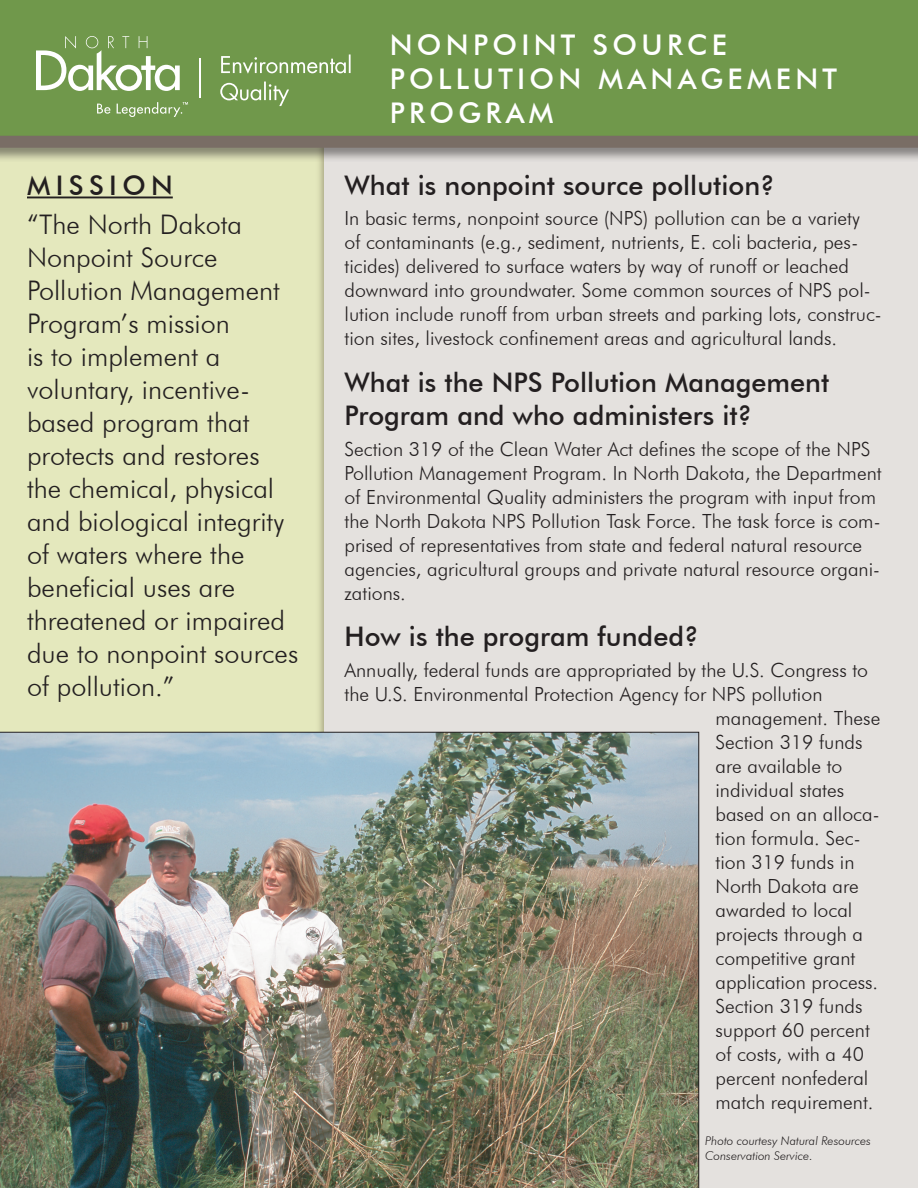
<style>
.page{position:relative;width:918px;height:1188px;background:#e4e1de}
.page>*{position:absolute;margin:0;border:0;box-sizing:border-box;transform-origin:0 0}
.t1{font:500 28.5px/34.2px "Futura BT";letter-spacing:.15em;color:#fff}
.Paragraph{font:300 27px/33px "Futura BT";color:#231f20}
.Heads{font:500 27px/33px "Futura BT";color:#231f20}
.Heads-2{font:500 27px "Futura BT";letter-spacing:.2em;color:#231f20}
.Paragraph-2{font:300 19.5px/24px "Futura BT";color:#231f20}
.Paragraph-3{font:italic 300 12px/15px "Futura BT";color:#231f20}
</style>
<div class="page">
<div style="left:0;top:123px;width:326px;height:1065px;background:#e4e8bd"></div>
<div style="left:0;top:0;width:918px;height:136px;background:#70984b"></div>
<div style="left:0;top:134px;width:918px;height:29px;background:#231f20;opacity:.5"></div>
<div style="left:0;top:136px;width:918px;height:12px;background:#796d65"></div>
<hr style="left:199px;top:59px;width:2px;height:39px;background:#fff">
<svg style="left:220px;top:82px;width:69px;height:24px"></svg>
<svg style="left:221px;top:54px;width:130px;height:20px"></svg>
<svg style="left:97px;top:104px;width:13px;height:10px"></svg>
<svg style="left:36px;top:36px;width:144px;height:55px"></svg>
<svg style="left:117px;top:102px;width:71px;height:15px"></svg>
<hr style="left:27px;top:197px;width:146px;height:1px;background:#231f20">
<img style="left:0;top:732px;width:699px;height:456px">
<p class="Heads-2" style="left:27px;top:169px;width:147px">MISSION</p>
<p class="Paragraph" style="left:27px;top:208px;width:273px">“The North Dakota<br>Nonpoint Source<br>Pollution Management<br>Program’s mission<br>is to implement a voluntary, incentive&shy;based program that protects and restores the chemical, physical and biological integrity of waters where the beneficial uses are threatened or impaired due to nonpoint sources of pollution.”</p>
<p class="t1" style="left:390px;top:27px;width:449px">NONPOINT SOURCE<br>POLLUTION MANAGEMENT<br>PROGRAM</p>
<p class="Heads" style="left:345px;top:168px;width:432px">What is nonpoint source pollution?</p>
<p class="Paragraph-2" style="left:345px;top:206px;width:539px">In basic terms, nonpoint source (NPS) pollution can be a variety<br>of contaminants (e.g., sediment, nutrients, E. coli bacteria, pes&shy;ticides) delivered to surface waters by way of runoff or leached downward into groundwater. Some common sources of NPS pol&shy;lution include runoff from urban streets and parking lots, construc&shy;tion sites, livestock confinement areas and agricultural lands.</p>
<p class="Heads" style="left:345px;top:365px;width:486px">What is the NPS Pollution Management<br>Program and who administers it?</p>
<p class="Paragraph-2" style="left:345px;top:436px;width:539px">Section 319 of the Clean Water Act defines the scope of the NPS Pollution Management Program. In North Dakota, the Department of Environmental Quality administers the program with input from the North Dakota NPS Pollution Task Force. The task force is com&shy;prised of representatives from state and federal natural resource agencies, agricultural groups and private natural resource organi&shy;zations.</p>
<p class="Heads" style="left:345px;top:620px;width:356px">How is the program funded?</p>
<p class="Paragraph-2" style="left:345px;top:658px;width:525px">Annually, federal funds are appropriated by the U.S. Congress to the U.S. Environmental Protection Agency for NPS pollution</p>
<p class="Paragraph-2" style="left:716px;top:706px;width:166px">management. These<br>Section 319 funds are available to individual states based on an alloca&shy;tion formula. Sec&shy;tion 319 funds in<br>North Dakota are awarded to local projects through a competitive grant application process.<br>Section 319 funds support 60 percent of costs, with a 40 percent nonfederal match requirement.</p>
<p class="Paragraph-3" style="left:705px;top:1133px;width:167px">Photo courtesy Natural Resources<br>Conservation Service.</p>
</div>
